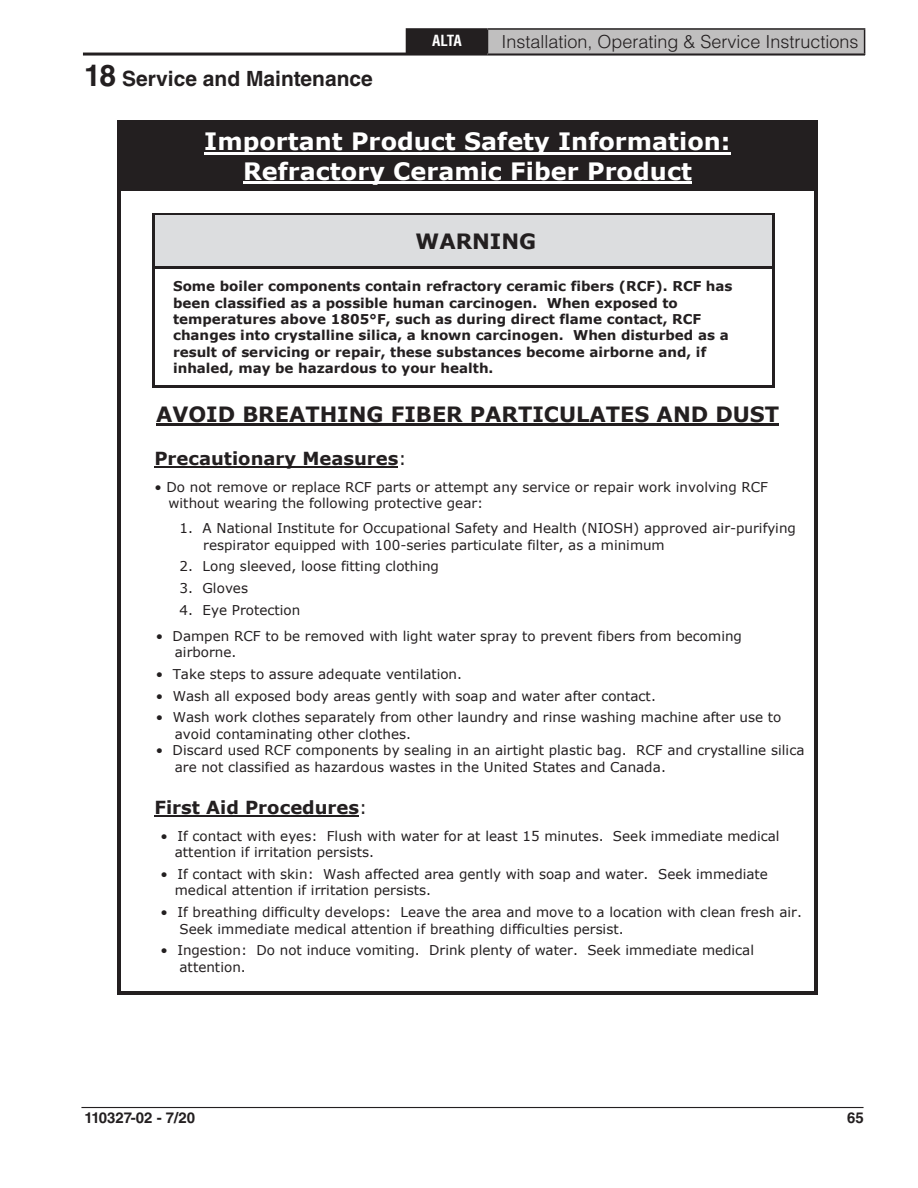
<style>
.page{position:relative;width:918px;height:1188px;background:#fff}
.page>*{position:absolute;margin:0;border:0;box-sizing:border-box;transform-origin:0 0}
.t1{font:700 24px/29.1px "Verdana";color:#fff;text-align:center}
.t2{font:700 21px "Verdana";color:#231f20}
.t3{font:700 21px "Helvetica LT Std";color:#231f20}
.t4{font:300 18px "Helvetica LT Std";color:#231f20}
.t5{font:700 18px "Verdana";color:#231f20}
.t6{font:700 15px "Helvetica LT Std";color:#231f20}
.t7{font:700 condensed 15px "Helvetica LT Std";color:#fff}
.t8{font:13.5px/16.4px "Verdana";color:#231f20}
.t9{font:700 13.5px/16.4px "Verdana";color:#231f20}
.s1{font-size:30px}
.s2{font-weight:400}
</style>
<div class="page">
<hr style="left:81px;top:1107px;width:783px;height:1px;background:#231f20">
<hr style="left:83px;top:53px;width:782px;height:3px;background:#231f20">
<div style="left:406px;top:29px;width:81px;height:25px;background:#231f20"></div>
<div style="left:487px;top:29px;width:378px;height:25px;background:#c0bfbf"></div>
<hr style="left:406px;top:28px;width:81px;height:2px;background:#231f20">
<hr style="left:487px;top:28px;width:378px;height:2px;background:#231f20">
<svg style="left:487px;top:30px;width:1px;height:23px"></svg>
<svg style="left:864px;top:30px;width:1px;height:23px"></svg>
<hr style="left:487px;top:53px;width:378px;height:2px;background:#231f20">
<div style="left:121px;top:123px;width:693px;height:65px;background:#231f20"></div>
<hr style="left:204px;top:152px;width:527px;height:3px;background:#fff">
<hr style="left:243px;top:181px;width:449px;height:3px;background:#fff">
<hr style="left:121px;top:120px;width:693px;height:3px;background:#231f20">
<svg style="left:814px;top:120px;width:4px;height:3px"></svg>
<hr style="left:118px;top:123px;width:3px;height:65px;background:#231f20">
<hr style="left:814px;top:123px;width:4px;height:65px;background:#231f20">
<div style="left:155px;top:216px;width:617px;height:50px;background:#dcdddf"></div>
<svg style="left:152px;top:213px;width:3px;height:9px"></svg>
<hr style="left:155px;top:213px;width:617px;height:3px;background:#231f20">
<svg style="left:772px;top:213px;width:3px;height:9px"></svg>
<hr style="left:152px;top:222px;width:3px;height:44px;background:#231f20">
<hr style="left:772px;top:222px;width:3px;height:44px;background:#231f20">
<svg style="left:152px;top:266px;width:3px;height:9px"></svg>
<hr style="left:155px;top:266px;width:617px;height:3px;background:#231f20">
<svg style="left:772px;top:266px;width:3px;height:9px"></svg>
<hr style="left:152px;top:275px;width:3px;height:110px;background:#231f20">
<hr style="left:155px;top:385px;width:617px;height:3px;background:#231f20">
<hr style="left:772px;top:275px;width:3px;height:110px;background:#231f20">
<hr style="left:156px;top:423px;width:623px;height:2px;background:#231f20">
<hr style="left:154px;top:466px;width:244px;height:2px;background:#231f20">
<hr style="left:154px;top:815px;width:205px;height:2px;background:#231f20">
<hr style="left:121px;top:188px;width:693px;height:3px;background:#231f20">
<svg style="left:814px;top:188px;width:4px;height:3px"></svg>
<hr style="left:118px;top:191px;width:3px;height:800px;background:#231f20">
<hr style="left:121px;top:991px;width:693px;height:3px;background:#231f20">
<hr style="left:814px;top:191px;width:4px;height:800px;background:#231f20">
<svg style="left:814px;top:991px;width:4px;height:3px"></svg>
<h2 class="t3" style="left:84px;top:66px;width:290px"><span class="s1">18</span> Service and Maintenance</h2>
<p class="t7" style="left:432px;top:31px;width:31px">ALTA</p>
<h3 class="t4" style="left:501px;top:30px;width:359px">Installation, Operating &amp; Service Instructions</h3>
<h1 class="t1" style="left:204px;top:127px;width:528px">Important Product Safety Information:<br>Refractory Ceramic Fiber Product</h1>
<h2 class="t2" style="left:416px;top:226px;width:122px">WARNING</h2>
<p class="t9" style="left:173px;top:278px;width:561px">Some boiler components contain refractory ceramic fibers (RCF). RCF has been classified as a possible human carcinogen. When exposed to temperatures above 1805°F, such as during direct flame contact, RCF changes into crystalline silica, a known carcinogen. When disturbed as a result of servicing or repair, these substances become airborne and, if inhaled, may be hazardous to your health.</p>
<h2 class="t2" style="left:156px;top:400px;width:625px">AVOID BREATHING FIBER PARTICULATES AND DUST</h2>
<h3 class="t5" style="left:154px;top:446px;width:254px">Precautionary Measures<span class="s2">:</span></h3>
<p class="t8" style="left:169px;top:478px;width:601px;text-indent:-14px">• Do not remove or replace RCF parts or attempt any service or repair work involving RCF without wearing the following protective gear:</p>
<p class="t8" style="left:203px;top:520px;width:594px;text-indent:-24px">1. A National Institute for Occupational Safety and Health (NIOSH) approved air-purifying respirator equipped with 100-series particulate filter, as a minimum</p>
<p class="t8" style="left:180px;top:558px;width:261px">2. Long sleeved, loose fitting clothing</p>
<p class="t8" style="left:180px;top:580px;width:70px">3. Gloves</p>
<p class="t8" style="left:180px;top:602px;width:122px">4. Eye Protection</p>
<p class="t8" style="left:175px;top:627px;width:569px;text-indent:-19px">• Dampen RCF to be removed with light water spray to prevent fibers from becoming airborne.</p>
<p class="t8" style="left:156px;top:666px;width:308px">• Take steps to assure adequate ventilation.</p>
<p class="t8" style="left:156px;top:687px;width:502px">• Wash all exposed body areas gently with soap and water after contact.</p>
<p class="t8" style="left:175px;top:709px;width:608px;text-indent:-19px">• Wash work clothes separately from other laundry and rinse washing machine after use to avoid contaminating other clothes.</p>
<p class="t8" style="left:175px;top:742px;width:631px;text-indent:-19px">• Discard used RCF components by sealing in an airtight plastic bag. RCF and crystalline silica are not classified as hazardous wastes in the United States and Canada.</p>
<h3 class="t5" style="left:154px;top:795px;width:214px">First Aid Procedures<span class="s2">:</span></h3>
<p class="t8" style="left:175px;top:828px;width:606px;text-indent:-14px">• If contact with eyes: Flush with water for at least 15 minutes. Seek immediate medical attention if irritation persists.</p>
<p class="t8" style="left:175px;top:866px;width:595px;text-indent:-14px">• If contact with skin: Wash affected area gently with soap and water. Seek immediate medical attention if irritation persists.</p>
<p class="t8" style="left:180px;top:904px;width:624px;text-indent:-19px">• If breathing difficulty develops: Leave the area and move to a location with clean fresh air.<br>Seek immediate medical attention if breathing difficulties persist.</p>
<p class="t8" style="left:180px;top:942px;width:576px;text-indent:-19px">• Ingestion: Do not induce vomiting. Drink plenty of water. Seek immediate medical attention.</p>
<p class="t6" style="left:85px;top:1109px;width:112px">110327-02 - 7/20</p>
<p class="t6" style="left:847px;top:1109px;width:18px">65</p>
</div>
